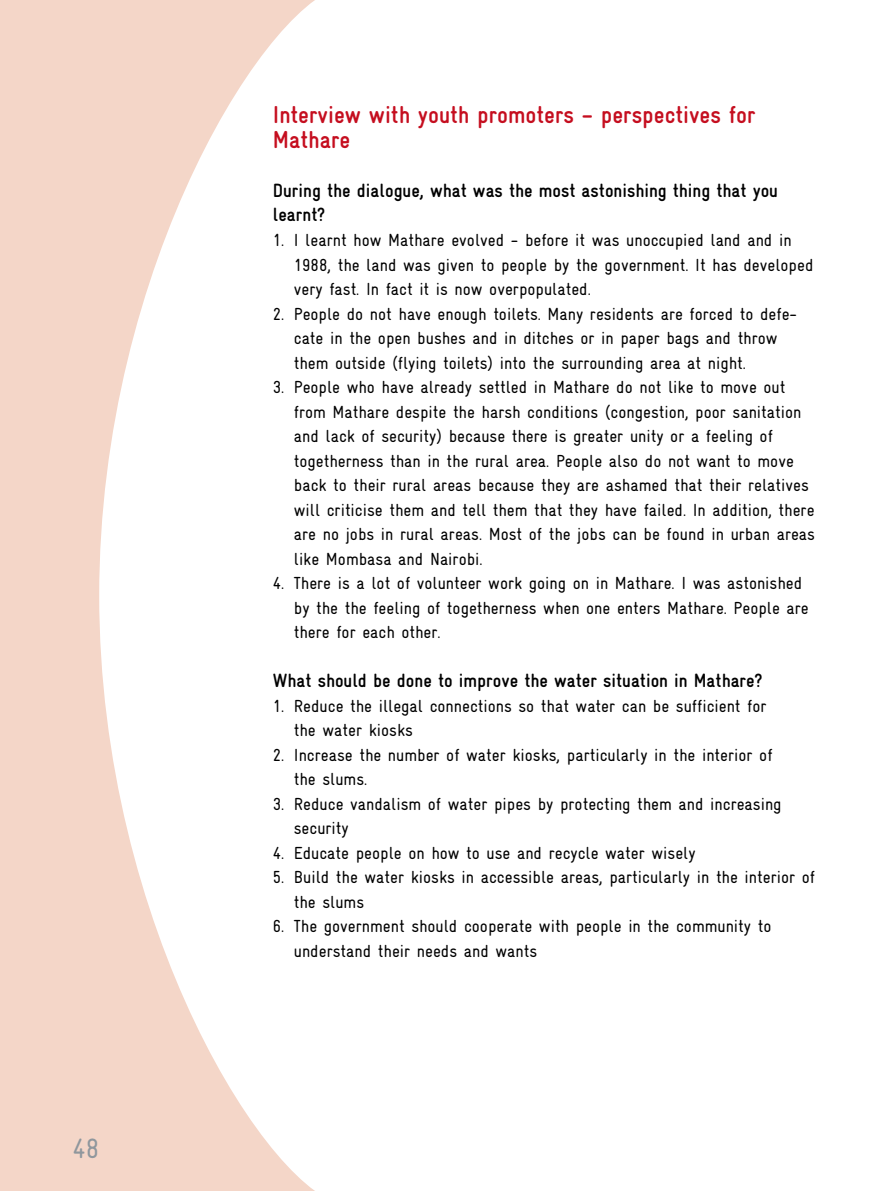
<style>
.page{position:relative;width:893px;height:1191px;background:#fff}
.page>*{position:absolute;margin:0;border:0;box-sizing:border-box;transform-origin:0 0}
.t1{font:28px "Gravur Underline";color:#8f979d}
.t2{font:700 24.5px/24.5px "Gravur Underline";color:#c50e1f}
.t3{font:700 19.25px/24.5px "Gravur Underline";color:#000}
.t4{font:17.5px/24.5px "Gravur Underline";color:#000}
</style>
<div class="page">
<svg style="left:0;top:0;width:315px;height:1191px;fill:#f4d6c8"></svg>
<h1 class="t1" style="left:72px;top:1133px;width:28px">48</h1>
<h2 class="t2" style="left:273px;top:103px;width:484px">Interview with youth promoters – perspectives for<br>Mathare</h2>
<p class="t3" style="left:273px;top:178px;width:507px">During the dialogue, what was the most astonishing thing that you learnt?</p>
<p class="t4" style="left:294px;top:228px;width:521px;text-indent:-21px">1. I learnt how Mathare evolved - before it was unoccupied land and in<br>1988, the land was given to people by the government. It has developed very fast. In fact it is now overpopulated.</p>
<p class="t4" style="left:294px;top:301px;width:505px;text-indent:-21px">2. People do not have enough toilets. Many residents are forced to defe&shy;cate in the open bushes and in ditches or in paper bags and throw them outside (flying toilets) into the surrounding area at night.</p>
<p class="t4" style="left:294px;top:375px;width:523px;text-indent:-21px">3. People who have already settled in Mathare do not like to move out from Mathare despite the harsh conditions (congestion, poor sanitation and lack of security) because there is greater unity or a feeling of togetherness than in the rural area. People also do not want to move back to their rural areas because they are ashamed that their relatives will criticise them and tell them that they have failed. In addition, there are no jobs in rural areas. Most of the jobs can be found in urban areas like Mombasa and Nairobi.</p>
<p class="t4" style="left:294px;top:571px;width:516px;text-indent:-21px">4. There is a lot of volunteer work going on in Mathare. I was astonished by the the feeling of togetherness when one enters Mathare. People are there for each other.</p>
<p class="t3" style="left:273px;top:668px;width:491px">What should be done to improve the water situation in Mathare?</p>
<p class="t4" style="left:294px;top:693px;width:474px;text-indent:-21px">1. Reduce the illegal connections so that water can be sufficient for the water kiosks</p>
<p class="t4" style="left:294px;top:742px;width:480px;text-indent:-21px">2. Increase the number of water kiosks, particularly in the interior of the slums.</p>
<p class="t4" style="left:294px;top:791px;width:489px;text-indent:-21px">3. Reduce vandalism of water pipes by protecting them and increasing security</p>
<p class="t4" style="left:273px;top:840px;width:424px">4. Educate people on how to use and recycle water wisely</p>
<p class="t4" style="left:294px;top:865px;width:523px;text-indent:-21px">5. Build the water kiosks in accessible areas, particularly in the interior of the slums</p>
<p class="t4" style="left:294px;top:914px;width:479px;text-indent:-21px">6. The government should cooperate with people in the community to understand their needs and wants</p>
</div>
